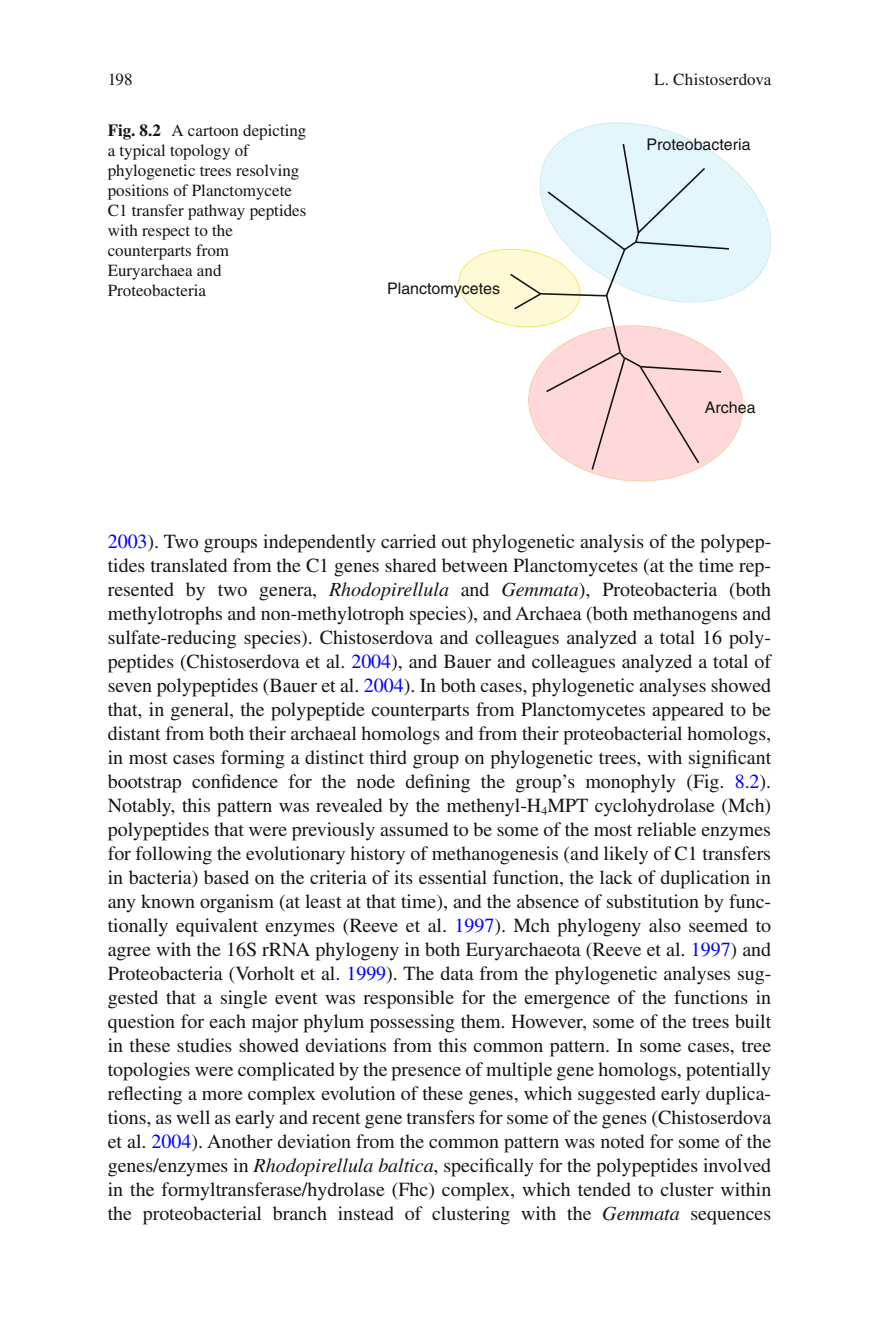
<style>
.page{position:relative;width:879px;height:1333px;background:#fff}
.page>*{position:absolute;margin:0;border:0;box-sizing:border-box;transform-origin:0 0}
.t1{font:20px/24px "Times";color:#131413;text-align:justify}
.t2{font:17px/20px "Times";color:#131413}
.t3{font:16px "Helvetica";color:#131413}
.s1{font-weight:700}
.s2{color:#00f}
.s3{font-style:italic}
</style>
<div class="page">
<svg style="left:556px;top:122px;width:216px;height:167px"></svg>
<svg style="left:458px;top:144px;width:287px;height:337px"></svg>
<p class="t2" style="left:108px;top:71px;width:26px">198</p>
<p class="t2" style="left:108px;top:121px;width:200px"><span class="s1">Fig. 8.2</span> A cartoon depicting a typical topology of phylogenetic trees resolving positions of Planctomycete<br>C1 transfer pathway peptides with respect to the counterparts from<br>Euryarchaea and<br>Proteobacteria</p>
<p class="t3" style="left:387px;top:282px;width:114px">Planctomycetes</p>
<p class="t2" style="left:654px;top:71px;width:119px">L. Chistoserdova</p>
<p class="t3" style="left:646px;top:139px;width:106px">Proteobacteria</p>
<p class="t3" style="left:705px;top:401px;width:52px">Archea</p>
<p class="t1" style="left:108px;top:531px;width:665px"><span class="s2">2003</span> ). Two groups independently carried out phylogenetic analysis of the polypep&shy;tides translated from the C1 genes shared between Planctomycetes (at the time rep&shy;resented by two genera, <span class="s3">Rhodopirellula</span> and <span class="s3">Gemmata</span> ), Proteobacteria (both methylotrophs and non-methylotroph species), and Archaea (both methanogens and sulfate-reducing species). Chistoserdova and colleagues analyzed a total 16 poly&shy;peptides (Chistoserdova et al. <span class="s2">2004</span> ), and Bauer and colleagues analyzed a total of seven polypeptides (Bauer et al. <span class="s2">2004</span> ). In both cases, phylogenetic analyses showed that, in general, the polypeptide counterparts from Planctomycetes appeared to be distant from both their archaeal homologs and from their proteobacterial homologs, in most cases forming a distinct third group on phylogenetic trees, with significant bootstrap confidence for the node defining the group’s monophyly (Fig. <span class="s2">8.2</span> ).<br>Notably, this pattern was revealed by the methenyl-H <sub>4</sub> MPT cyclohydrolase (Mch) polypeptides that were previously assumed to be some of the most reliable enzymes for following the evolutionary history of methanogenesis (and likely of C1 transfers in bacteria) based on the criteria of its essential function, the lack of duplication in any known organism (at least at that time), and the absence of substitution by func&shy;tionally equivalent enzymes (Reeve et al. <span class="s2">1997</span> ). Mch phylogeny also seemed to agree with the 16S rRNA phylogeny in both Euryarchaeota (Reeve et al. <span class="s2">1997</span> ) and Proteobacteria (Vorholt et al. <span class="s2">1999</span> ). The data from the phylogenetic analyses sug&shy;gested that a single event was responsible for the emergence of the functions in question for each major phylum possessing them. However, some of the trees built in these studies showed deviations from this common pattern. In some cases, tree topologies were complicated by the presence of multiple gene homologs, potentially reflecting a more complex evolution of these genes, which suggested early duplica&shy;tions, as well as early and recent gene transfers for some of the genes (Chistoserdova et al. <span class="s2">2004</span> ). Another deviation from the common pattern was noted for some of the genes/enzymes in <span class="s3">Rhodopirellula baltica</span> , specifically for the polypeptides involved in the formyltransferase/hydrolase (Fhc) complex, which tended to cluster within the proteobacterial branch instead of clustering with the <span class="s3">Gemmata</span> sequences</p>
</div>
